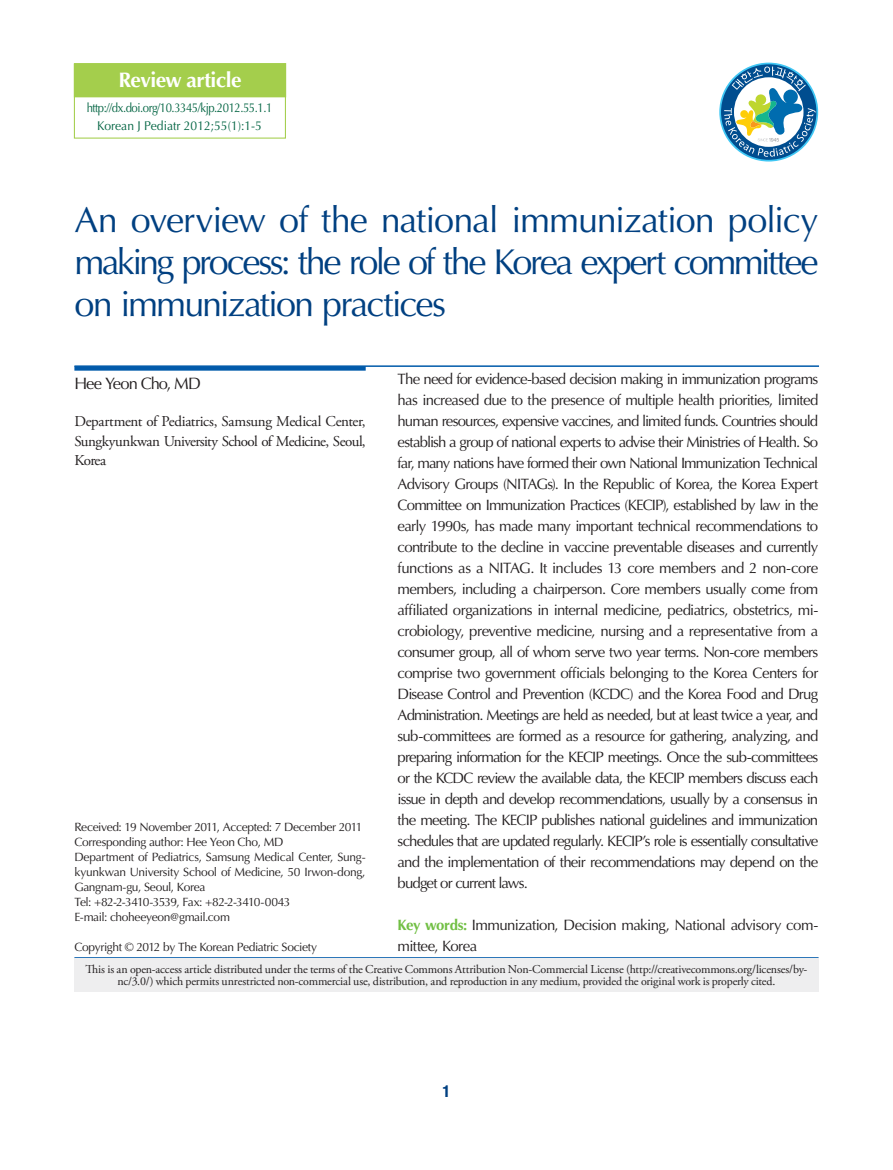
<style>
.page{position:relative;width:893px;height:1170px;background:#fff}
.page>*{position:absolute;margin:0;border:0;box-sizing:border-box;transform-origin:0 0}
.t1{font:36px/42px "Optima LT Std";letter-spacing:-.06em;color:#014081;text-align:justify}
.t2{font:700 21px "Optima LT Std";letter-spacing:-.025em;color:#fff}
.t3{font:16.5px "Optima LT Std";letter-spacing:-.06em;color:#231f20}
.t4{font:700 condensed 16.5px "Helvetica Neue";color:#014081}
.t5{font:15px/21px "Optima LT Std";letter-spacing:-.045em;color:#231f20;text-align:justify}
.t6{font:15px/19.5px "Adobe Garamond Pro";letter-spacing:-.035em;color:#231f20;text-align:justify}
.t7{font:12.75px/18px "Optima LT Std";letter-spacing:-.04em;color:#026442;text-align:center;scale:.89 1}
.t8{font:12px/15px "Optima LT Std";letter-spacing:-.03em;color:#231f20}
.t9{font:12px/12px "Adobe Garamond Pro";letter-spacing:-.015em;color:#231f20;text-align:center}
.s1{font-weight:700;color:#71bf44}
</style>
<div class="page">
<div style="left:74px;top:97px;width:211px;height:40px;border:2px solid #fff"></div>
<div style="left:75px;top:64px;width:210px;height:33px;background:#a4ce4c"></div>
<div style="left:74px;top:63px;width:212px;height:34px;border:2px solid #a4ce4c"></div>
<div style="left:74px;top:64px;width:212px;height:75px;border:1px solid #a4ce4c"></div>
<svg style="left:719px;top:63px;width:99px;height:98px"></svg>
<hr style="left:74px;top:366px;width:292px;height:4px;background:#015aaa">
<hr style="left:74px;top:365px;width:745px;height:2px;background:#015aaa">
<hr style="left:74px;top:957px;width:745px;height:1px;background:#015aaa">
<div style="left:74px;top:958px;width:745px;height:33px;background:#eeeeef"></div>
<h2 class="t2" style="left:118px;top:68px;width:125px">Review article</h2>
<p class="t7" style="left:87px;top:99px;width:210px">http://dx.doi.org/10.3345/kjp.2012.55.1.1<br>Korean J Pediatr 2012;55(1):1-5</p>
<h1 class="t1" style="left:74px;top:199px;width:746px">An overview of the national immunization policy making process: the role of the Korea expert committee on immunization practices</h1>
<p class="t5" style="left:398px;top:368px;width:422px">The need for evidence-based decision making in immunization programs has increased due to the presence of multiple health priorities, limited human resources, expensive vaccines, and limited funds. Countries should establish a group of national experts to advise their Ministries of Health. So far, many nations have formed their own National Immunization Technical Advisory Groups (NITAGs). In the Republic of Korea, the Korea Expert Committee on Immunization Practices (KECIP), established by law in the early 1990s, has made many important technical recommendations to contribute to the decline in vaccine preventable diseases and currently functions as a NITAG. It includes 13 core members and 2 non-core members, including a chairperson. Core members usually come from affiliated organizations in internal medicine, pediatrics, obstetrics, mi&shy;crobiology, preventive medicine, nursing and a representative from a consumer group, all of whom serve two year terms. Non-core members comprise two government officials belonging to the Korea Centers for Disease Control and Prevention (KCDC) and the Korea Food and Drug Administration. Meetings are held as needed, but at least twice a year, and sub-committees are formed as a resource for gathering, analyzing, and preparing information for the KECIP meetings. Once the sub-committees or the KCDC review the available data, the KECIP members discuss each issue in depth and develop recommendations, usually by a consensus in the meeting. The KECIP publishes national guidelines and immunization schedules that are updated regularly. KECIP’s role is essentially consultative and the implementation of their recommendations may depend on the budget or current laws.</p>
<p class="t5" style="left:398px;top:914px;width:421px"><span class="s1">Key words:</span> Immunization, Decision making, National advisory com&shy;mittee, Korea</p>
<p class="t3" style="left:74px;top:373px;width:128px">Hee Yeon Cho, MD</p>
<p class="t6" style="left:74px;top:412px;width:293px">Department of Pediatrics, Samsung Medical Center, Sungkyunkwan University School of Medicine, Seoul, Korea</p>
<p class="t8" style="left:74px;top:819px;width:293px">Received: 19 November 2011, Accepted: 7 December 2011<br>Corresponding author: Hee Yeon Cho, MD<br>Department of Pediatrics, Samsung Medical Center, Sung&shy;kyunkwan University School of Medicine, 50 Irwon-dong, Gangnam-gu, Seoul, Korea<br>Tel: +82-2-3410-3539, Fax: +82-2-3410-0043<br>E-mail: choheeyeon@gmail.com</p>
<p class="t8" style="left:74px;top:939px;width:244px">Copyright © 2012 by The Korean Pediatric Society</p>
<p class="t9" style="left:86px;top:963px;width:723px">This is an open-access article distributed under the terms of the Creative Commons Attribution Non-Commercial License (http://creativecommons.org/licenses/by&shy;nc/3.0/) which permits unrestricted non-commercial use, distribution, and reproduction in any medium, provided the original work is properly cited.</p>
<p class="t4" style="left:442px;top:1081px;width:9px">1</p>
</div>
